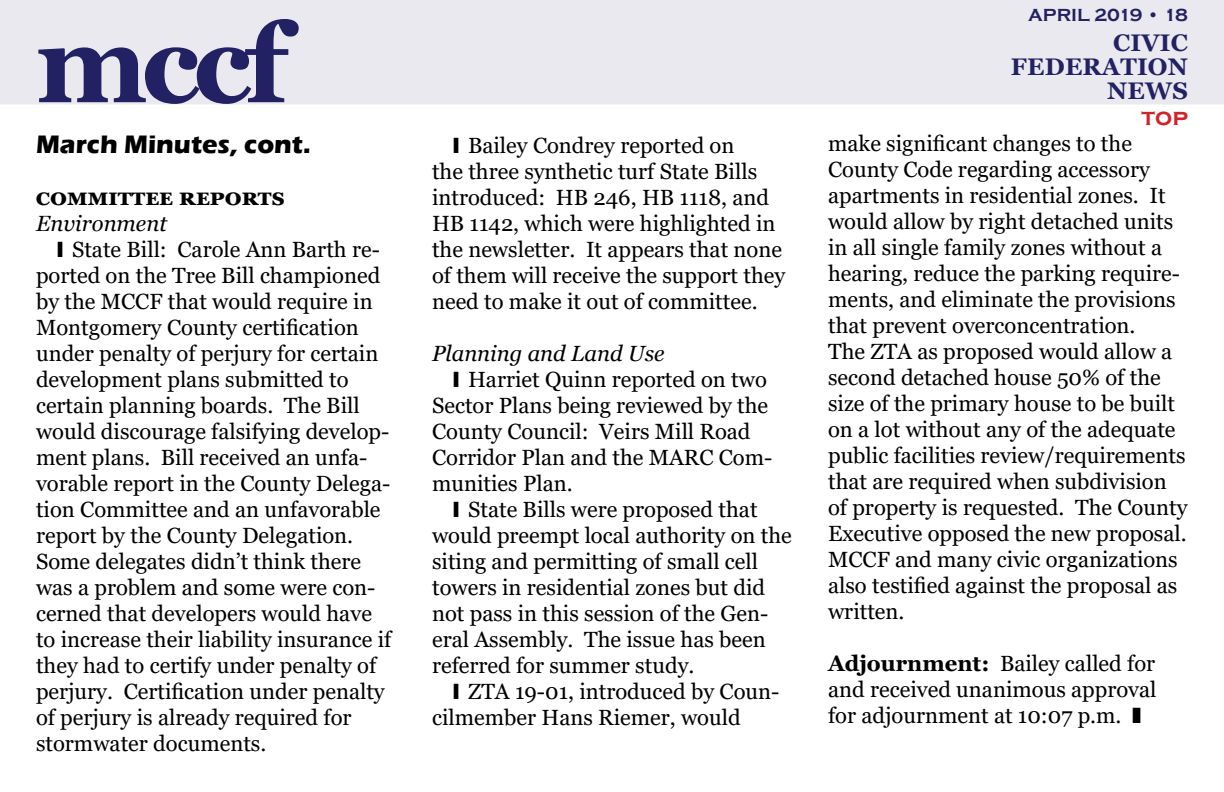
<style>
.page{position:relative;width:1224px;height:792px;background:#fff}
.page>*{position:absolute;margin:0;border:0;box-sizing:border-box;transform-origin:0 0}
.t1{font:700 110px "Georgia";color:#212163}
.t2{font:700 26px "Eras ITC";color:#000}
.t3{font:700 24px/24px "Georgia";letter-spacing:.01em;color:#212163;text-align:right}
.t4{font:700 24px "Georgia";letter-spacing:.165em;color:#000}
.t5{font:700 24px "Copperplate Gothic";color:#d2232a}
.t6{font:22px/26px "Georgia";color:#000}
.t7{font:italic 22px "Georgia";color:#000}
.t8{font:700 18px "Copperplate Gothic";color:#212163}
.s1{font-weight:700}
</style>
<div class="page">
<div style="left:0;top:0;width:1224px;height:104px;background:#e9e9ef"></div>
<h1 class="t1" style="left:36px;top:-7px;width:264px">mccf</h1>
<p class="t2" style="left:36px;top:129px;width:276px">March Minutes, cont.</p>
<p class="t4" style="left:36px;top:181px;width:250px">Committee Reports</p>
<p class="t7" style="left:36px;top:210px;width:132px">Environment</p>
<p class="t6" style="left:36px;top:237px;width:357px;text-indent:36px">State Bill: Carole Ann Barth re&shy;ported on the Tree Bill championed by the MCCF that would require in Montgomery County certification under penalty of perjury for certain development plans submitted to certain planning boards. The Bill would discourage falsifying develop&shy;ment plans. Bill received an unfa&shy;vorable report in the County Delega&shy;tion Committee and an unfavorable report by the County Delegation.<br>Some delegates didn’t think there was a problem and some were con&shy;cerned that developers would have to increase their liability insurance if they had to certify under penalty of perjury. Certification under penalty of perjury is already required for stormwater documents.</p>
<p class="t6" style="left:432px;top:132px;width:355px;text-indent:36px">Bailey Condrey reported on<br>the three synthetic turf State Bills introduced: HB 246, HB 1118, and HB 1142, which were highlighted in the newsletter. It appears that none of them will receive the support they need to make it out of committee.</p>
<p class="t7" style="left:432px;top:339px;width:234px">Planning and Land Use</p>
<p class="t6" style="left:432px;top:367px;width:342px;text-indent:36px">Harriet Quinn reported on two<br>Sector Plans being reviewed by the<br>County Council: Veirs Mill Road<br>Corridor Plan and the MARC Com&shy;munities Plan.</p>
<p class="t6" style="left:432px;top:497px;width:361px;text-indent:36px">State Bills were proposed that would preempt local authority on the siting and permitting of small cell towers in residential zones but did not pass in this session of the Gen&shy;eral Assembly. The issue has been referred for summer study.</p>
<p class="t6" style="left:432px;top:679px;width:349px;text-indent:36px">ZTA 19-01, introduced by Coun&shy;cilmember Hans Riemer, would</p>
<p class="t8" style="left:1028px;top:5px;width:161px">APRIL 2019 • 18</p>
<p class="t3" style="left:1011px;top:30px;width:179px">civic federation news</p>
<p class="t5" style="left:1142px;top:104px;width:48px">TOP</p>
<p class="t6" style="left:828px;top:131px;width:361px">make significant changes to the County Code regarding accessory apartments in residential zones. It would allow by right detached units in all single family zones without a hearing, reduce the parking require&shy;ments, and eliminate the provisions that prevent overconcentration.<br>The ZTA as proposed would allow a second detached house 50% of the size of the primary house to be built on a lot without any of the adequate public facilities review/requirements that are required when subdivision of property is requested. The County Executive opposed the new proposal.<br>MCCF and many civic organizations also testified against the proposal as written.</p>
<p class="t6" style="left:828px;top:651px;width:330px;text-align:justify"><span class="s1">Adjournment:</span> Bailey called for and received unanimous approval for adjournment at 10:07 p.m.</p>
</div>
